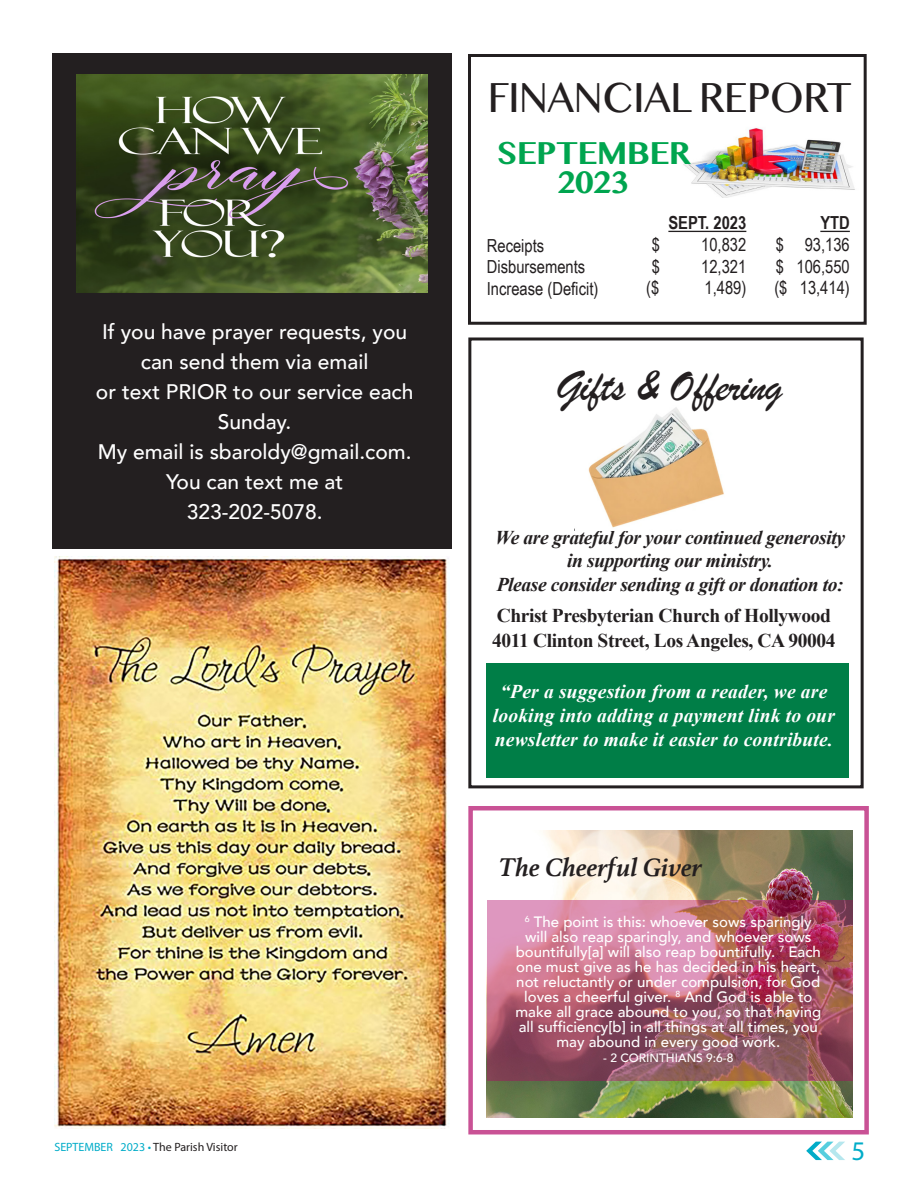
<style>
.page{position:relative;width:918px;height:1188px;background:#fff}
.page>*{position:absolute;margin:0;border:0;box-sizing:border-box;transform-origin:0 0}
.t1{font:45px "Brush Script";letter-spacing:-.02em;color:#231f20}
.t2{font:44.55px "Sinhala MN";letter-spacing:-.02em;color:#231f20;scale:.92 1}
.t3{font:700 33px "Sinhala MN";letter-spacing:-.02em;color:#00a54f}
.t4{font:italic 700 27px "Athelas";color:#231f20}
.t5{font:27px "Myriad Pro";color:#00acc8}
.t6{font:500 21px/30px "Avenir";color:#fff;text-align:center}
.t7{font:italic 700 19.5px/24px "Times New Roman";letter-spacing:.01em;color:#fff;text-align:center}
.t8{font:italic 700 19.5px/23.4px "Times New Roman";letter-spacing:-.02em;color:#231f20;text-align:center}
.t9{font:700 19.5px "Times New Roman";letter-spacing:-.02em;color:#231f20}
.t10{font:18px "Arial Narrow";color:#231f20}
.t11{font:700 18px "Arial Narrow";color:#231f20}
.t12{font:500 15px/15px "Avenir";color:#fff;text-align:center}
.t13{font:12px "Myriad Pro";color:#231f20}
.t14{font:500 12px "Avenir";color:#fff}
.s1{color:#00acc8}
</style>
<div class="page">
<svg style="left:806px;top:1142px;width:39px;height:18px"></svg>
<div style="left:468px;top:338px;width:396px;height:450px;border:3px solid #231f20"></div>
<div style="left:52px;top:54px;width:400px;height:495px;background:#231f20"></div>
<img style="left:76px;top:74px;width:351px;height:219px">
<div style="left:486px;top:663px;width:363px;height:114px;background:#007e47"></div>
<div style="left:468px;top:54px;width:399px;height:271px;border:3px solid #231f20"></div>
<hr style="left:820px;top:231px;width:30px;height:1px;background:#231f20">
<hr style="left:668px;top:231px;width:78px;height:1px;background:#231f20">
<img style="left:683px;top:128px;width:172px;height:70px">
<img style="left:487px;top:830px;width:365px;height:287px">
<img style="left:487px;top:900px;width:365px;height:181px">
<img style="left:588px;top:407px;width:136px;height:121px">
<img style="left:54px;top:556px;width:396px;height:572px">
<p class="t2" style="left:488px;top:78px;width:397px">FINANCIAL REPORT</p>
<p class="t3" style="left:496px;top:139px;width:195px">SEPTEMBER</p>
<p class="t3" style="left:558px;top:167px;width:73px">2023</p>
<p class="t6" style="left:102px;top:315px;width:307px">If you have prayer requests, you can send them via email</p>
<p class="t6" style="left:96px;top:375px;width:319px">or text PRIOR to our service each<br>Sunday.</p>
<p class="t6" style="left:98px;top:435px;width:315px">My email is sbaroldy@gmail.com.<br>You can text me at</p>
<p class="t6" style="left:187px;top:495px;width:137px">323-202-5078.</p>
<p class="t10" style="left:487px;top:232px;width:59px">Receipts</p>
<p class="t10" style="left:487px;top:254px;width:100px">Disbursements</p>
<p class="t10" style="left:487px;top:275px;width:113px">Increase (Deficit)</p>
<p class="t11" style="left:668px;top:210px;width:79px">SEPT. 2023</p>
<p class="t10" style="left:652px;top:232px;width:10px">$</p>
<p class="t10" style="left:701px;top:232px;width:47px">10,832</p>
<p class="t10" style="left:652px;top:253px;width:10px">$</p>
<p class="t10" style="left:701px;top:253px;width:47px">12,321</p>
<p class="t10" style="left:646px;top:275px;width:15px">($</p>
<p class="t10" style="left:705px;top:275px;width:43px">1,489)</p>
<p class="t11" style="left:820px;top:210px;width:31px">YTD</p>
<p class="t10" style="left:776px;top:232px;width:75px">$ 93,136</p>
<p class="t10" style="left:776px;top:253px;width:75px">$ 106,550</p>
<p class="t10" style="left:774px;top:275px;width:77px">($ 13,414)</p>
<p class="t1" style="left:556px;top:357px;width:228px">Gifts &amp; Offering</p>
<p class="t8" style="left:495px;top:525px;width:351px">We are grateful for your continued generosity in supporting our ministry.</p>
<p class="t8" style="left:497px;top:572px;width:349px">Please consider sending a gift or donation to:</p>
<p class="t9" style="left:497px;top:602px;width:336px">Christ Presbyterian Church of Hollywood</p>
<p class="t9" style="left:492px;top:627px;width:345px">4011 Clinton Street, Los Angeles, CA 90004</p>
<p class="t7" style="left:493px;top:679px;width:344px">“Per a suggestion from a reader, we are looking into adding a payment link to our newsletter to make it easier to contribute.</p>
<p class="t4" style="left:498px;top:846px;width:206px">The Cheerful Giver</p>
<p class="t12" style="left:515px;top:914px;width:307px"><sup>6</sup> The point is this: whoever sows sparingly will also reap sparingly, and whoever sows bountifully[a] will also reap bountifully. <sup>7</sup> Each one must give as he has decided in his heart, not reluctantly or under compulsion, for God loves a cheerful giver. <sup>8</sup> And God is able to make all grace abound to you, so that having all sufficiency[b] in all things at all times, you may abound in every good work.</p>
<p class="t14" style="left:603px;top:1048px;width:132px">- 2 CORINTHIANS 9:6-8</p>
<p class="t13" style="left:54px;top:1139px;width:185px"><span class="s1">SEPTEMBER 2023 •</span> The Parish Visitor</p>
<h3 class="t5" style="left:851px;top:1134px;width:15px">5</h3>
</div>
